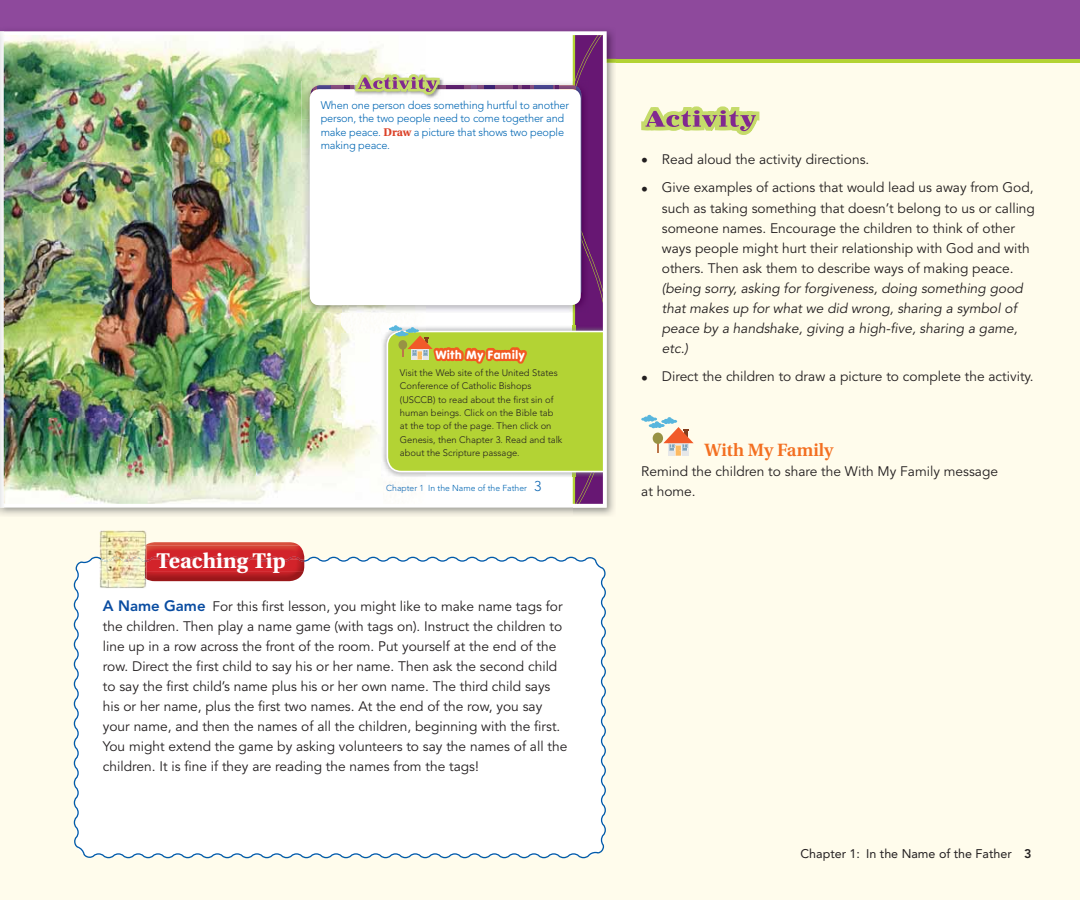
<style>
.page{position:relative;width:1080px;height:900px;background:#fffcec}
.page>*{position:absolute;margin:0;border:0;box-sizing:border-box;transform-origin:0 0}
.t1{font:700 22.5px "Utopia Std";color:#fff}
.t2{font:600 18.75px "Utopia Std";color:#f36f21}
.t3{font:13.75px/20px "Avenir LT Std";color:#231f20}
.t4{font:italic 13.75px/20px "Avenir LT Std";color:#231f20}
.t5{font:12.5px "Avenir LT Std";color:#231f20}
.t6{font:900 11.75px "VAG Rounded Std";letter-spacing:.06em;color:#fff}
.t7{font:300 11px/13.4px "Avenir LT Std";letter-spacing:-.015em;color:#0066b3}
.t8{font:300 9.5px/13.4px "Avenir LT Std";color:#231f20}
.t9{font:300 8.62px "Avenir LT Std";color:#0066b3}
.s1{font-family:"Utopia Std";font-weight:700;font-size:11.75px;color:#db4128}
.s2{color:#0f68b3}
.s3{font-size:14.12px;color:#0f68b3}
.s4{font-weight:800;font-size:15px;color:#094ca1}
.s5{font-weight:800}
</style>
<div class="page">
<div style="left:0;top:0;width:1080px;height:59px;background:#8e499c"></div>
<hr style="left:607px;top:59px;width:473px;height:4px;background:#b3d334">
<div style="left:74px;top:557px;width:532px;height:301px;background:#fff"></div>
<img style="left:146px;top:542px;width:153px;height:3px">
<img style="left:146px;top:545px;width:158px;height:36px">
<img style="left:146px;top:557px;width:158px;height:5px">
<img style="left:573px;top:506px;width:41px;height:10px">
<svg style="left:607px;top:33px;width:9px;height:473px"></svg>
<img style="left:4px;top:31px;width:603px;height:477px">
<img style="left:4px;top:35px;width:1px;height:469px">
<img style="left:1px;top:31px;width:3px;height:477px">
<svg style="left:0;top:31px;width:1px;height:477px"></svg>
<svg style="left:641px;top:106px;width:119px;height:29px"></svg>
<svg style="left:641px;top:415px;width:53px;height:41px"></svg>
<img style="left:99px;top:530px;width:47px;height:58px">
<img style="left:99px;top:557px;width:41px;height:5px">
<img style="left:140px;top:545px;width:6px;height:13px">
<svg style="left:140px;top:558px;width:6px;height:21px"></svg>
<p class="t7" style="left:321px;top:99px;width:250px">When one person does something hurtful to another person, the two people need to come together and make peace. <span class="s1">Draw</span> a picture that shows two people making peace.</p>
<h1 class="t1" style="left:157px;top:552px;width:131px">Teaching Tip</h1>
<p class="t6" style="left:436px;top:348px;width:90px">With My Family</p>
<p class="t8" style="left:400px;top:366px;width:164px">Visit the Web site of the United States Conference of Catholic Bishops (USCCB) to read about the first sin of human beings. Click on the Bible tab at the top of the page. Then click on Genesis, then Chapter 3. Read and talk about the Scripture passage.</p>
<p class="t9" style="left:386px;top:484px;width:157px"><span class="s2">Chapter 1</span> In the Name of the Father <span class="s3">3</span></p>
<p class="t3" style="left:103px;top:597px;width:466px"><span class="s4">A Name Game</span> For this first lesson, you might like to make name tags for the children. Then play a name game (with tags on). Instruct the children to line up in a row across the front of the room. Put yourself at the end of the row. Direct the first child to say his or her name. Then ask the second child to say the first child’s name plus his or her own name. The third child says his or her name, plus the first two names. At the end of the row, you say your name, and then the names of all the children, beginning with the first.<br>You might extend the game by asking volunteers to say the names of all the children. It is fine if they are reading the names from the tags!</p>
<p class="t3" style="left:641px;top:150px;width:230px">• Read aloud the activity directions.</p>
<p class="t3" style="left:662px;top:178px;width:375px;text-indent:-21px">• Give examples of actions that would lead us away from God, such as taking something that doesn’t belong to us or calling someone names. Encourage the children to think of other ways people might hurt their relationship with God and with others. Then ask them to describe ways of making peace.</p>
<p class="t4" style="left:662px;top:279px;width:363px">(being sorry, asking for forgiveness, doing something good that makes up for what we did wrong, sharing a symbol of peace by a handshake, giving a high-five, sharing a game, etc.)</p>
<p class="t3" style="left:641px;top:367px;width:394px">• Direct the children to draw a picture to complete the activity.</p>
<h2 class="t2" style="left:705px;top:443px;width:130px">With My Family</h2>
<p class="t3" style="left:641px;top:462px;width:358px">Remind the children to share the With My Family message at home.</p>
<p class="t5" style="left:801px;top:847px;width:233px">Chapter 1: In the Name of the Father <span class="s5">3</span></p>
</div>
